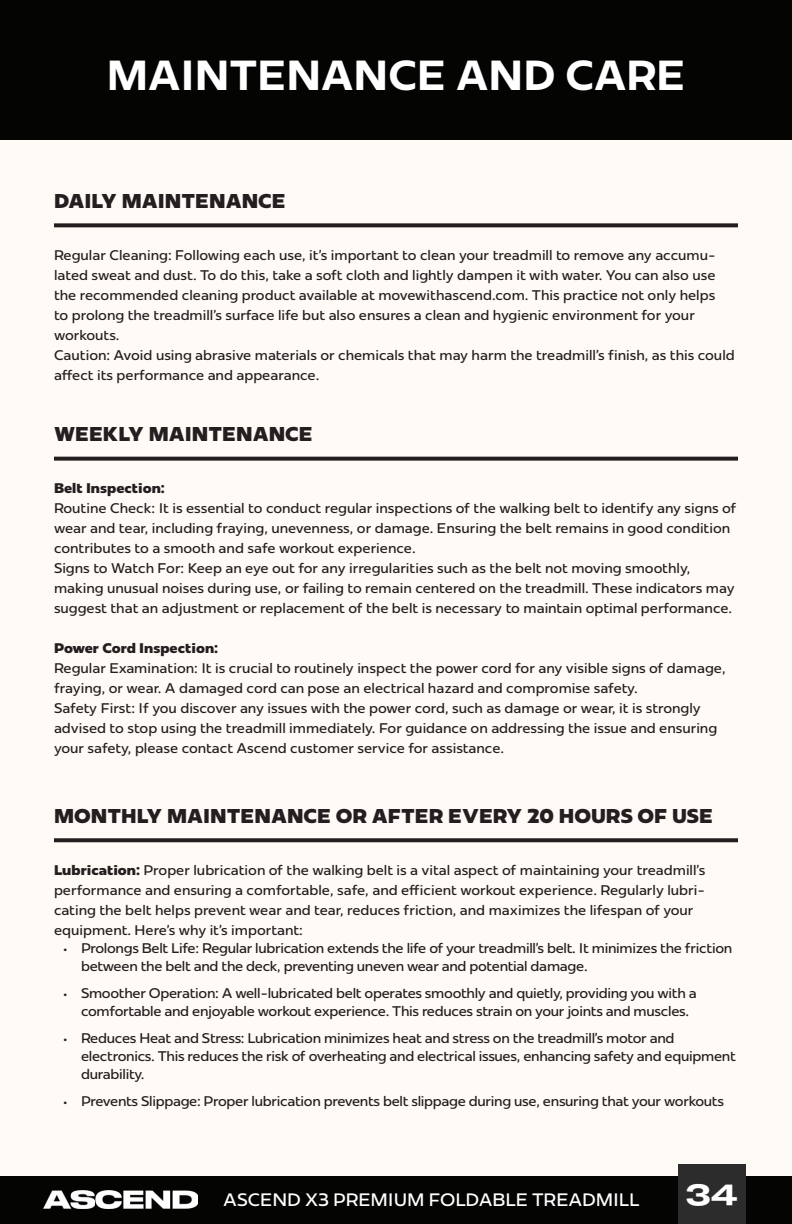
<style>
.page{position:relative;width:792px;height:1224px;background:#fefaf5}
.page>*{position:absolute;margin:0;border:0;box-sizing:border-box;transform-origin:0 0}
.Section_Header{font:700 42px "Redonda";color:#fff}
.t1{font:30px "GT America Exp Bd";color:#fff}
.t2{font:800 20px "Redonda";color:#231f20}
.t3{font:18px "Redonda";letter-spacing:-.005em;color:#fff}
.Body{font:14px/20px "Redonda";color:#231f20}
.Body-2{font:14px/18px "Redonda";letter-spacing:-.02em;color:#231f20}
.Body-3{font:800 14px "Redonda";color:#231f20}
.s1{font-weight:800}
</style>
<div class="page">
<div style="left:0;top:1176px;width:792px;height:48px;background:#040503"></div>
<div style="left:678px;top:1165px;width:68px;height:59px;background:#2b2c2b"></div>
<div style="left:0;top:0;width:792px;height:140px;background:#040503"></div>
<img style="left:44px;top:1190px;width:154px;height:19px">
<svg style="left:54px;top:223px;width:684px;height:4px;background:#363233"></svg>
<svg style="left:54px;top:457px;width:684px;height:4px;background:#363233"></svg>
<svg style="left:54px;top:838px;width:684px;height:4px;background:#312d2e"></svg>
<p class="Section_Header" style="left:107px;top:50px;width:580px">MAINTENANCE AND CARE</p>
<p class="t2" style="left:54px;top:189px;width:233px">DAILY MAINTENANCE</p>
<p class="Body" style="left:54px;top:245px;width:663px">Regular Cleaning: Following each use, it’s important to clean your treadmill to remove any accumu&shy;lated sweat and dust. To do this, take a soft cloth and lightly dampen it with water. You can also use the recommended cleaning product available at movewithascend.com. This practice not only helps to prolong the treadmill’s surface life but also ensures a clean and hygienic environment for your workouts.</p>
<p class="Body" style="left:54px;top:345px;width:682px">Caution: Avoid using abrasive materials or chemicals that may harm the treadmill’s finish, as this could affect its performance and appearance.</p>
<p class="t2" style="left:54px;top:423px;width:260px">WEEKLY MAINTENANCE</p>
<p class="Body-3" style="left:54px;top:480px;width:112px">Belt Inspection:</p>
<p class="Body" style="left:54px;top:498px;width:684px">Routine Check: It is essential to conduct regular inspections of the walking belt to identify any signs of wear and tear, including fraying, unevenness, or damage. Ensuring the belt remains in good condition contributes to a smooth and safe workout experience.</p>
<p class="Body" style="left:54px;top:558px;width:682px">Signs to Watch For: Keep an eye out for any irregularities such as the belt not moving smoothly, making unusual noises during use, or failing to remain centered on the treadmill. These indicators may suggest that an adjustment or replacement of the belt is necessary to maintain optimal performance.</p>
<p class="Body-3" style="left:54px;top:640px;width:166px">Power Cord Inspection:</p>
<p class="Body" style="left:54px;top:658px;width:673px">Regular Examination: It is crucial to routinely inspect the power cord for any visible signs of damage, fraying, or wear. A damaged cord can pose an electrical hazard and compromise safety.</p>
<p class="Body" style="left:54px;top:698px;width:665px">Safety First: If you discover any issues with the power cord, such as damage or wear, it is strongly advised to stop using the treadmill immediately. For guidance on addressing the issue and ensuring your safety, please contact Ascend customer service for assistance.</p>
<p class="t2" style="left:54px;top:804px;width:660px">MONTHLY MAINTENANCE OR AFTER EVERY 20 HOURS OF USE</p>
<p class="Body" style="left:54px;top:860px;width:653px"><span class="s1">Lubrication:</span> Proper lubrication of the walking belt is a vital aspect of maintaining your treadmill’s performance and ensuring a comfortable, safe, and efficient workout experience. Regularly lubri&shy;cating the belt helps prevent wear and tear, reduces friction, and maximizes the lifespan of your equipment. Here’s why it’s important:</p>
<p class="Body-2" style="left:81px;top:939px;width:653px;text-indent:-18px">• Prolongs Belt Life: Regular lubrication extends the life of your treadmill’s belt. It minimizes the friction between the belt and the deck, preventing uneven wear and potential damage.</p>
<p class="Body-2" style="left:81px;top:984px;width:617px;text-indent:-18px">• Smoother Operation: A well-lubricated belt operates smoothly and quietly, providing you with a comfortable and enjoyable workout experience. This reduces strain on your joints and muscles.</p>
<p class="Body-2" style="left:81px;top:1029px;width:656px;text-indent:-18px">• Reduces Heat and Stress: Lubrication minimizes heat and stress on the treadmill’s motor and electronics. This reduces the risk of overheating and electrical issues, enhancing safety and equipment durability.</p>
<p class="Body-2" style="left:63px;top:1092px;width:663px">• Prevents Slippage: Proper lubrication prevents belt slippage during use, ensuring that your workouts</p>
<p class="t3" style="left:223px;top:1189px;width:418px">ASCEND X3 PREMIUM FOLDABLE TREADMILL</p>
<h2 class="t1" style="left:686px;top:1176px;width:53px">34</h2>
</div>
